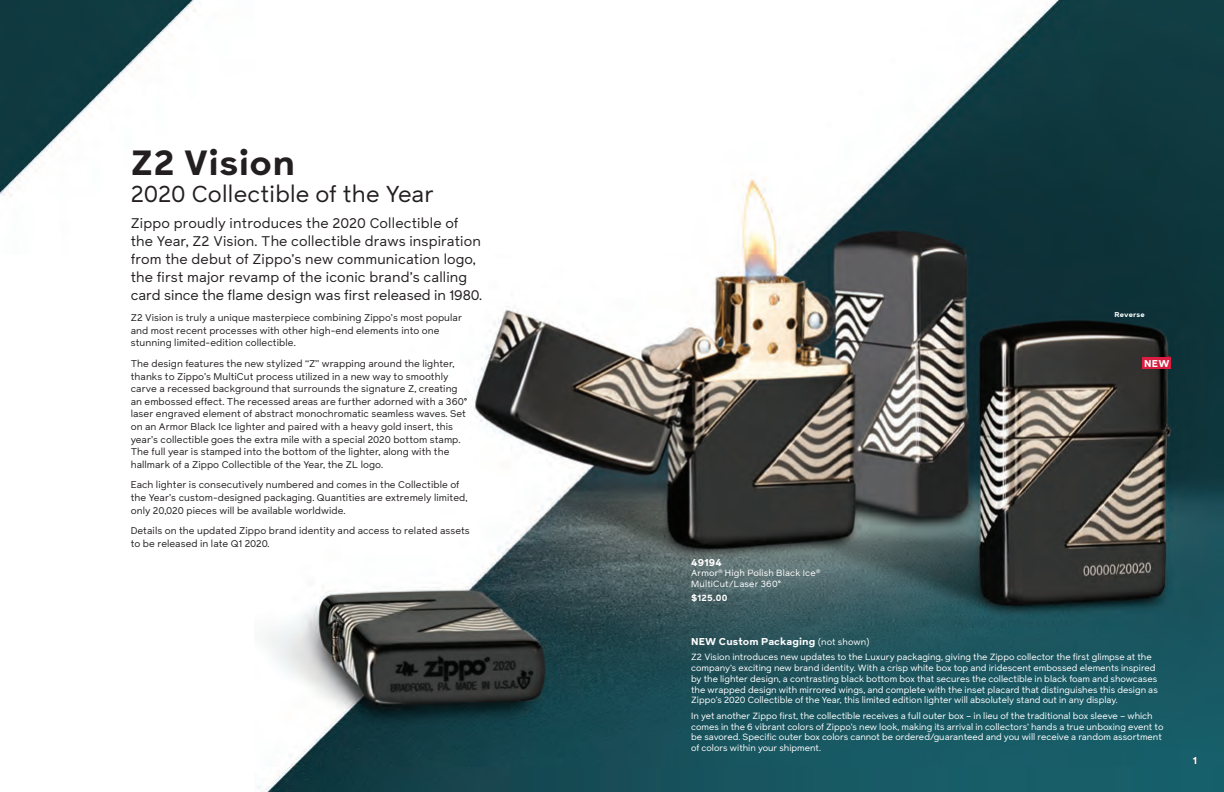
<style>
.page{position:relative;width:1224px;height:792px;background:#fff}
.page>*{position:absolute;margin:0;border:0;box-sizing:border-box;transform-origin:0 0}
.t1{font:700 35px "Zippo Reader Beta Headline";letter-spacing:.01em;color:#231f20}
.t2{font:23px "Zippo Reader Beta";letter-spacing:.01em;color:#231f20}
.t3{font:14px/18px "Zippo Reader Beta";letter-spacing:.01em;color:#231f20}
.t4{font:700 10px "Zippo Reader Beta";letter-spacing:.01em;color:#fff}
.t5{font:9.8px/12.6px "Zippo Reader Beta";letter-spacing:.005em;color:#231f20}
.t6{font:9px/10.8px "Zippo Reader Beta";color:#fff}
.t7{font:700 9px "Zippo Reader Beta";color:#fff}
.t8{font:700 7px "Zippo Reader Beta";letter-spacing:.025em;color:#fff}
.s1{font-weight:400;font-size:9px}
</style>
<div class="page">
<img style="left:0;top:0;width:1224px;height:792px">
<svg style="left:1167px;top:354px;width:4px;height:3px"></svg>
<div style="left:1143px;top:357px;width:28px;height:12px;background:#da1d41"></div>
<h1 class="t1" style="left:131px;top:145px;width:166px">Z2 Vision</h1>
<h2 class="t2" style="left:131px;top:183px;width:305px">2020 Collectible of the Year</h2>
<p class="t3" style="left:131px;top:215px;width:353px">Zippo proudly introduces the 2020 Collectible of the Year, Z2 Vision. The collectible draws inspiration from the debut of Zippo’s new communication logo, the first major revamp of the iconic brand’s calling card since the flame design was first released in 1980.</p>
<p class="t5" style="left:131px;top:312px;width:333px">Z2 Vision is truly a unique masterpiece combining Zippo’s most popular and most recent processes with other high-end elements into one stunning limited-edition collectible.</p>
<p class="t5" style="left:131px;top:358px;width:338px">The design features the new stylized “Z” wrapping around the lighter, thanks to Zippo’s MultiCut process utilized in a new way to smoothly carve a recessed background that surrounds the signature Z, creating an embossed effect. The recessed areas are further adorned with a 360° laser engraved element of abstract monochromatic seamless waves. Set on an Armor Black Ice lighter and paired with a heavy gold insert, this year’s collectible goes the extra mile with a special 2020 bottom stamp.<br>The full year is stamped into the bottom of the lighter, along with the hallmark of a Zippo Collectible of the Year, the ZL logo.</p>
<p class="t5" style="left:131px;top:479px;width:338px">Each lighter is consecutively numbered and comes in the Collectible of the Year’s custom-designed packaging. Quantities are extremely limited, only 20,020 pieces will be available worldwide.</p>
<p class="t5" style="left:131px;top:525px;width:341px">Details on the updated Zippo brand identity and access to related assets to be released in late Q1 2020.</p>
<p class="t8" style="left:1114px;top:311px;width:32px">Reverse</p>
<p class="t4" style="left:1144px;top:358px;width:27px">NEW</p>
<p class="t4" style="left:691px;top:557px;width:32px">49194</p>
<p class="t6" style="left:691px;top:568px;width:131px;line-height:10.5px">Armor<sup>®</sup> High Polish Black Ice<sup>®<br></sup>MultiCut/Laser 360°</p>
<p class="t7" style="left:691px;top:594px;width:38px">$125.00</p>
<p class="t4" style="left:691px;top:637px;width:180px">NEW Custom Packaging <span class="s1">(not shown)</span></p>
<p class="t6" style="left:691px;top:652px;width:468px">Z2 Vision introduces new updates to the Luxury packaging, giving the Zippo collector the first glimpse at the company’s exciting new brand identity. With a crisp white box top and iridescent embossed elements inspired by the lighter design, a contrasting black bottom box that secures the collectible in black foam and showcases the wrapped design with mirrored wings, and complete with the inset placard that distinguishes this design as Zippo’s 2020 Collectible of the Year, this limited edition lighter will absolutely stand out in any display.</p>
<p class="t6" style="left:691px;top:711px;width:474px">In yet another Zippo first, the collectible receives a full outer box – in lieu of the traditional box sleeve – which comes in the 6 vibrant colors of Zippo’s new look, making its arrival in collectors’ hands a true unboxing event to be savored. Specific outer box colors cannot be ordered/guaranteed and you will receive a random assortment of colors within your shipment.</p>
<p class="t4" style="left:1193px;top:755px;width:6px">1</p>
</div>
